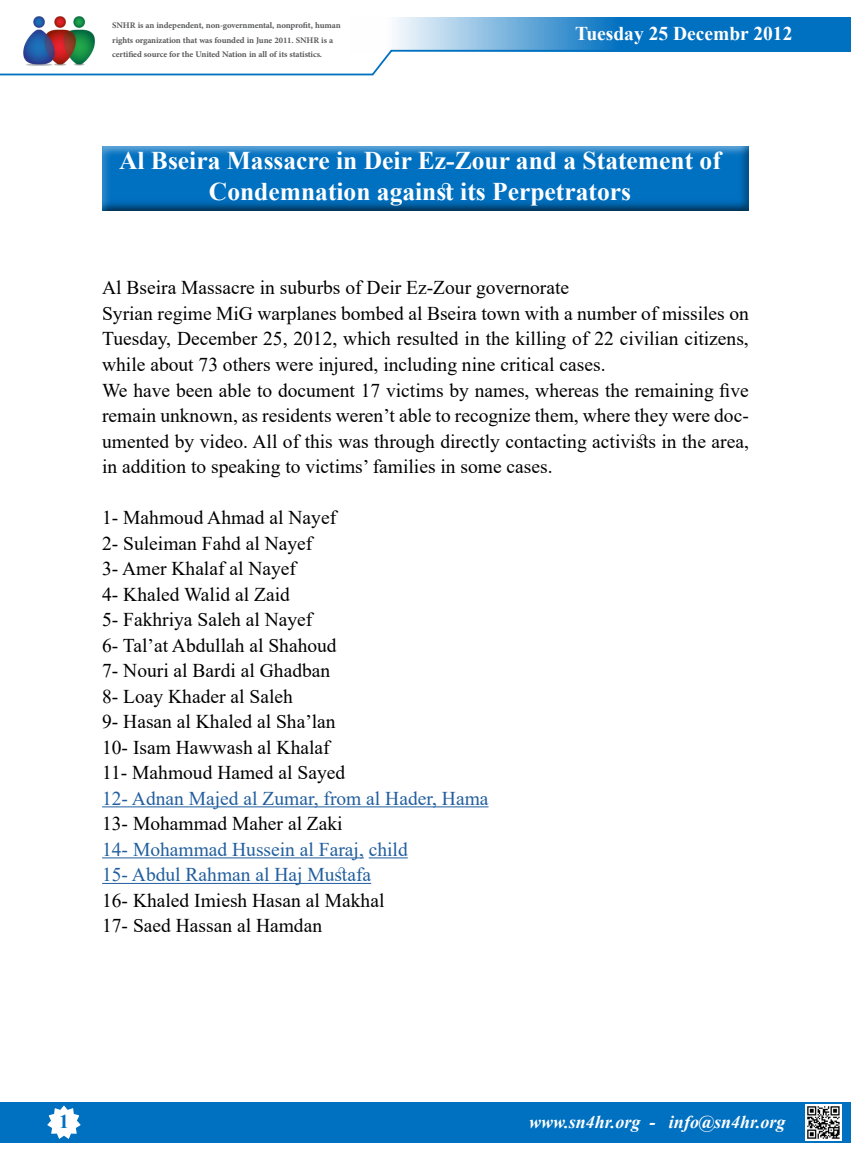
<style>
.page{position:relative;width:851px;height:1170px;background:#fff}
.page>*{position:absolute;margin:0;border:0;box-sizing:border-box;transform-origin:0 0}
.t1{font:700 25.5px/30.6px "Times New Roman";color:#fff;text-align:center}
.t2{font:19.5px/25.5px "Times New Roman";color:#000}
.t3{font:19.5px/25.5px "Times New Roman";color:#215e9e}
.t4{font:700 19.5px "Times New Roman";color:#fff}
.t5{font:700 19.5px "Times New Roman";color:#0070c0}
.t6{font:italic 700 18px "Times New Roman";color:#fff}
.t7{font:700 12px/14.4px "Adobe Arabic";letter-spacing:-.01em;color:#58595b}
</style>
<div class="page">
<img style="left:23px;top:16px;width:72px;height:33px">
<div style="left:0;top:1101px;width:850px;height:41px;background:#0070c0"></div>
<svg style="left:44px;top:1101px;width:40px;height:38px"></svg>
<svg style="left:0;top:49px;width:392px;height:27px"></svg>
<img style="left:805px;top:1104px;width:36px;height:36px">
<svg style="left:349px;top:17px;width:501px;height:35px;background:#4b9ad2"></svg>
<hr style="left:102px;top:806px;width:386px;height:1px;background:#215e9e">
<hr style="left:102px;top:857px;width:262px;height:1px;background:#215e9e">
<hr style="left:368px;top:857px;width:39px;height:1px;background:#215e9e">
<hr style="left:102px;top:882px;width:269px;height:1px;background:#215e9e">
<div style="left:92px;top:138px;width:669px;height:73px;background:#000;opacity:.75"></div>
<p class="t7" style="left:112px;top:17px;width:230px">SNHR anis independent, non-governmental, nonprofit, human rights organization that was founded in June 2011. SNHR ais certified source for the United Nation in all of its statistics.</p>
<p class="t4" style="left:575px;top:20px;width:219px">Tuesday 25 Decembr 2012</p>
<h1 class="t1" style="left:119px;top:145px;width:603px">Al Bseira Massacre in Deir Ez-Zour and a Statement of<br>Condemnation against its Perpetrators</h1>
<p class="t2" style="left:102px;top:274px;width:648px">Al Bseira Massacre in suburbs of Deir Ez-Zour governorate<br>Syrian regime MiG warplanes bombed al Bseira town with a number of missiles on Tuesday, December 25, 2012, which resulted in the killing of 22 civilian citizens, while about 73 others were injured, including nine critical cases.<br>We have been able to document 17 victims by names, whereas the remaining five</p>
<p class="t2" style="left:102px;top:427px;width:648px">umented by video. All of this was through directly contacting activists in the area,</p>
<p class="t2" style="left:102px;top:402px;width:648px">remain unknown, as residents weren t’ able to recognize them, where they were doc-</p>
<p class="t2" style="left:102px;top:453px;width:452px">in addition to speaking to victims’ families in some cases.</p>
<p class="t2" style="left:102px;top:504px;width:244px">1- Mahmoud Ahmad al Nayef<br>2- Suleiman Fahd al Nayef<br>3- Amer Khalaf al Nayef<br>4- Khaled Walid al Zaid<br>5- Fakhriya Saleh al Nayef<br>6- Tal’at Abdullah al Shahoud<br>7- Nouri al Bardi al Ghadban<br>8- Loay Khader al Saleh<br>9- Hasan al Khaled al Sha’lan<br>10- Isam Hawwash al Khalaf<br>11- Mahmoud Hamed al Sayed</p>
<p class="t3" style="left:102px;top:784px;width:388px">12- Adnan Majed al Zumar, from al Hader, Hama</p>
<p class="t2" style="left:102px;top:810px;width:242px">13- Mohammad Maher al Zaki</p>
<p class="t3" style="left:102px;top:835px;width:307px">14- Mohammad Hussein al Faraj, child<br>15- Abdul Rahman al Haj Mustafa</p>
<p class="t2" style="left:102px;top:887px;width:284px">16- Khaled Imiesh Hasan al Makhal<br>17- Saed Hassan al Hamdan</p>
<p class="t5" style="left:59px;top:1106px;width:11px">1</p>
<p class="t6" style="left:529px;top:1108px;width:113px">www.sn4hr.org</p>
<p class="t6" style="left:649px;top:1108px;width:7px">-</p>
<p class="t6" style="left:669px;top:1108px;width:118px">info@sn4hr.org</p>
</div>
